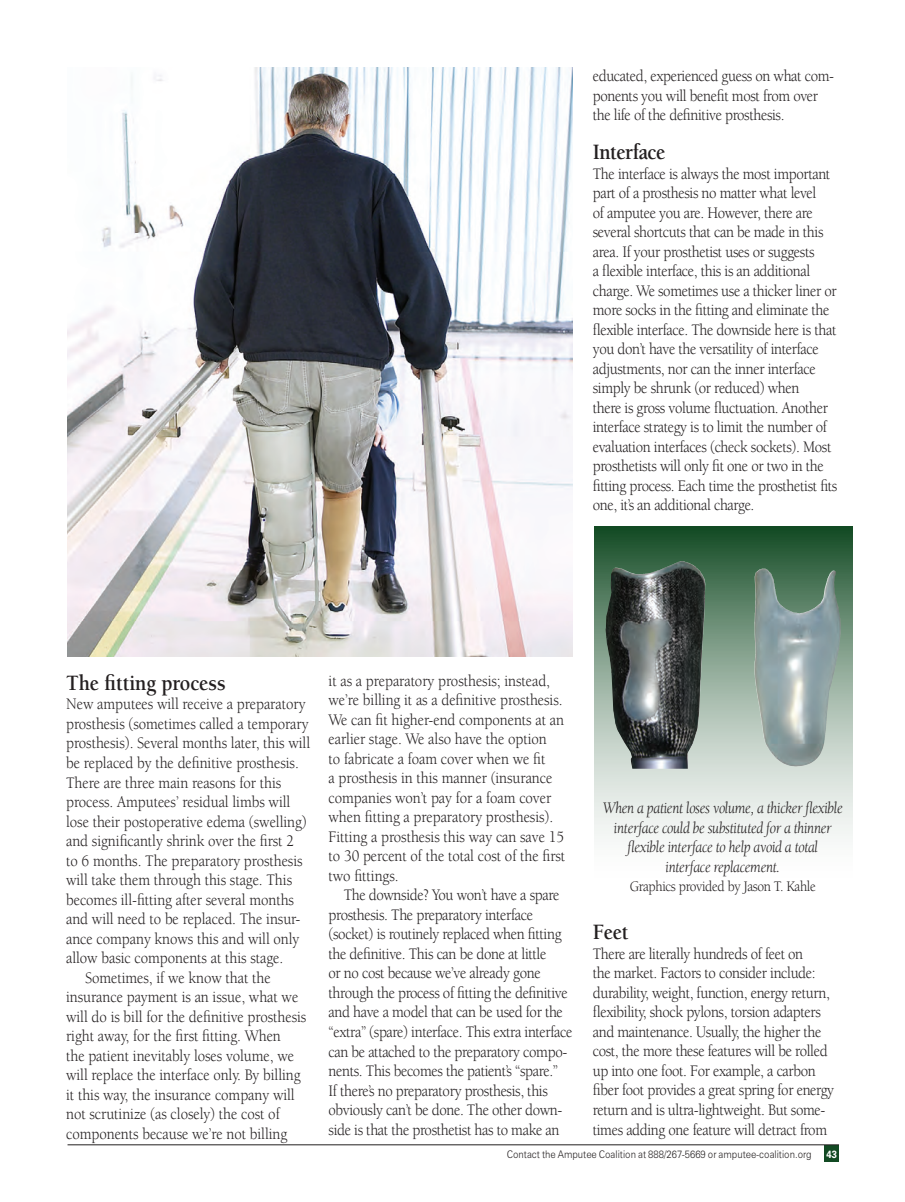
<style>
.page{position:relative;width:905px;height:1202px;background:#fff}
.page>*{position:absolute;margin:0;border:0;box-sizing:border-box;transform-origin:0 0}
.t1{font:700 22.5px "Berkeley Std";letter-spacing:-.015em;color:#231f20;scale:.9 1}
.t2{font:16.5px/19.5px "Berkeley Std";letter-spacing:-.025em;color:#231f20;scale:.9 1}
.t3{font:16.5px/19.5px "Berkeley Std";letter-spacing:-.005em;color:#231f20;scale:.9 1}
.t4{font:italic 16.5px/19.5px "Berkeley Std";letter-spacing:-.025em;color:#231f20;text-align:center;scale:.9 1}
.t5{font:15px "Berkeley Std";letter-spacing:-.025em;color:#231f20;scale:.9 1}
.t6{font:300 10.5px "Zurich BT";color:#231f20;scale:.9 1}
.t7{font:700 10.5px "Univers LT Std";color:#fff;scale:.9 1}
</style>
<div class="page">
<div style="left:824px;top:1144px;width:14px;height:17px;background:#124a23"></div>
<hr style="left:68px;top:1144px;width:771px;height:1px;background:#231f20">
<svg style="left:594px;top:526px;width:258px;height:313px;background:#90a599"></svg>
<img style="left:605px;top:561px;width:75px;height:183px">
<img style="left:68px;top:68px;width:504px;height:589px">
<p class="t2" style="left:592px;top:67px;width:270px">educated, experienced guess on what com&shy;ponents you will benefit most from over the life of the definitive prosthesis.</p>
<h1 class="t1" style="left:592px;top:140px;width:82px">Interface</h1>
<p class="t2" style="left:592px;top:164px;width:273px">The interface is always the most important part of a prosthesis no matter what level<br>of amputee you are. However, there are several shortcuts that can be made in this area. If your prosthetist uses or suggests<br>a flexible interface, this is an additional charge. We sometimes use a thicker liner or more socks in the fitting and eliminate the flexible interface. The downside here is that you don’t have the versatility of interface adjustments, nor can the inner interface simply be shrunk (or reduced) when<br>there is gross volume fluctuation. Another interface strategy is to limit the number of evaluation interfaces (check sockets). Most prosthetists will only fit one or two in the fitting process. Each time the prosthetist fits one, it’s an additional charge.</p>
<h1 class="t1" style="left:66px;top:671px;width:179px">The fitting process</h1>
<p class="t3" style="left:66px;top:695px;width:267px">New amputees will receive a preparatory</p>
<p class="t3" style="left:66px;top:714px;width:271px">prosthesis (sometimes called a temporary</p>
<p class="t3" style="left:66px;top:734px;width:273px">prosthesis). Several months later, this will</p>
<p class="t3" style="left:66px;top:753px;width:260px">be replaced by the definitive prosthesis.</p>
<p class="t3" style="left:66px;top:773px;width:240px">There are three main reasons for this</p>
<p class="t3" style="left:66px;top:792px;width:251px">process. Amputees’ residual limbs will</p>
<p class="t3" style="left:66px;top:812px;width:269px">lose their postoperative edema (swelling)</p>
<p class="t3" style="left:66px;top:831px;width:255px">and significantly shrink over the first 2</p>
<p class="t3" style="left:66px;top:851px;width:264px">to 6 months. The preparatory prosthesis</p>
<p class="t3" style="left:66px;top:870px;width:252px">will take them through this stage. This</p>
<p class="t3" style="left:66px;top:890px;width:255px">becomes ill-fitting after several months</p>
<p class="t3" style="left:66px;top:909px;width:262px">and will need to be replaced. The insur-</p>
<p class="t3" style="left:66px;top:929px;width:261px">ance company knows this and will only</p>
<p class="t3" style="left:66px;top:948px;width:243px">allow basic components at this stage.</p>
<p class="t3" style="left:85px;top:968px;width:208px">Sometimes, if we know that the</p>
<p class="t3" style="left:66px;top:987px;width:259px">insurance payment is an issue, what we</p>
<p class="t3" style="left:66px;top:1007px;width:268px">will do is bill for the definitive prosthesis</p>
<p class="t3" style="left:66px;top:1026px;width:240px">right away, for the first fitting. When</p>
<p class="t3" style="left:66px;top:1046px;width:255px">the patient inevitably loses volume, we</p>
<p class="t3" style="left:66px;top:1065px;width:262px">will replace the interface only. By billing</p>
<p class="t3" style="left:66px;top:1085px;width:255px">it this way, the insurance company will</p>
<p class="t3" style="left:66px;top:1104px;width:239px">not scrutinize (as closely) the cost of</p>
<p class="t3" style="left:66px;top:1124px;width:247px">components because we’re not billing</p>
<p class="t3" style="left:328px;top:671px;width:264px">it as a preparatory prosthesis; instead, we’re billing it as a definitive prosthesis.<br>We can fit higher-end components at an earlier stage. We also have the option<br>to fabricate a foam cover when we fit<br>a prosthesis in this manner (insurance companies won’t pay for a foam cover when fitting a preparatory prosthesis).<br>Fitting a prosthesis this way can save 15 to 30 percent of the total cost of the first two fittings.</p>
<p class="t2" style="left:328px;top:885px;width:272px;text-indent:15px">The downside? You won’t have a spare prosthesis. The preparatory interface (socket) is routinely replaced when fitting the definitive. This can be done at little<br>or no cost because we’ve already gone through the process of fitting the definitive and have a model that can be used for the “extra” (spare) interface. This extra interface can be attached to the preparatory compo&shy;nents. This becomes the patient’s “spare.”<br>If there’s no preparatory prosthesis, this obviously can’t be done. The other down&shy;side is that the prosthetist has to make an</p>
<p class="t4" style="left:602px;top:798px;width:268px">When a patient loses volume, a thicker flexible interface could be substituted for a thinner flexible interface to help avoid a total interface replacement.</p>
<p class="t5" style="left:629px;top:878px;width:208px">Graphics provided by Jason T. Kahle</p>
<h1 class="t1" style="left:592px;top:920px;width:41px">Feet</h1>
<p class="t2" style="left:592px;top:944px;width:270px">There are literally hundreds of feet on<br>the market. Factors to consider include: durability, weight, function, energy return, flexibility, shock pylons, torsion adapters and maintenance. Usually, the higher the cost, the more these features will be rolled up into one foot. For example, a carbon fiber foot provides a great spring for energy return and is ultra-lightweight. But some&shy;times adding one feature will detract from</p>
<p class="t6" style="left:507px;top:1148px;width:340px">Contact the Amputee Coalition at 888/267-5669 or amputee-coalition.org</p>
<p class="t7" style="left:826px;top:1148px;width:13px">43</p>
</div>
